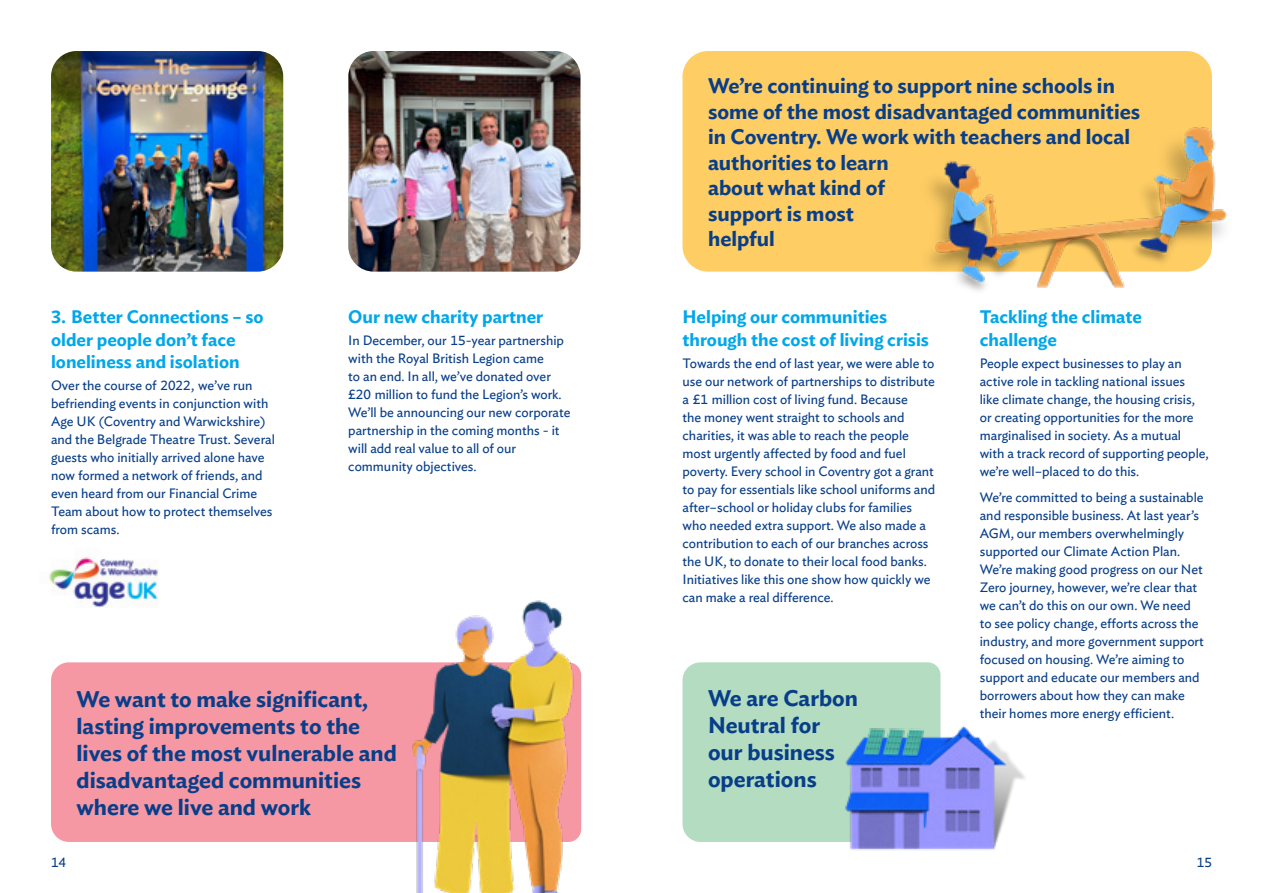
<style>
.page{position:relative;width:1263px;height:893px;background:#fff}
.page>*{position:absolute;margin:0;border:0;box-sizing:border-box;transform-origin:0 0}
.Header_5_-_semi_bold{font:600 22.5px/27px "Ideal Sans";color:#083e89}
.Header_5_-_semi_bold-2{font:600 21px/25.5px "Ideal Sans";color:#083e89}
.Body_copy_12pt_by_15{font:600 18px/22.5px "Ideal Sans";color:#00a7e9}
.Body_copy_9pt_by_12p{font:13.5px/18px "Ideal Sans";color:#083e89}
</style>
<div class="page">
<div style="left:682px;top:51px;width:530px;height:221px;background:#fecd64;border-radius:26px"></div>
<img style="left:51px;top:51px;width:232px;height:221px">
<img style="left:348px;top:51px;width:232px;height:221px">
<div style="left:51px;top:662px;width:265px;height:180px;background:#f598a3"></div>
<div style="left:682px;top:662px;width:258px;height:180px;background:#b3dcc0"></div>
<img style="left:871px;top:127px;width:356px;height:164px">
<img style="left:316px;top:600px;width:266px;height:293px">
<img style="left:49px;top:555px;width:109px;height:53px">
<img style="left:773px;top:673px;width:252px;height:177px">
<p class="Header_5_-_semi_bold-2" style="left:708px;top:72px;width:434px">We’re continuing to support nine schools in some of the most disadvantaged communities in Coventry. We work with teachers and local authorities to learn<br>about what kind of<br>support is most<br>helpful</p>
<p class="Body_copy_12pt_by_15" style="left:51px;top:304px;width:214px">3. Better Connections – so older people don’t face loneliness and isolation</p>
<p class="Body_copy_9pt_by_12p" style="left:51px;top:376px;width:225px">Over the course of 2022, we’ve run befriending events in conjunction with Age UK (Coventry and Warwickshire) and the Belgrade Theatre Trust. Several guests who initially arrived alone have now formed a network of friends, and even heard from our Financial Crime Team about how to protect themselves from scams.</p>
<p class="Body_copy_12pt_by_15" style="left:348px;top:304px;width:196px">Our new charity partner</p>
<p class="Body_copy_9pt_by_12p" style="left:348px;top:331px;width:224px">In December, our 15-year partnership with the Royal British Legion came<br>to an end. In all, we’ve donated over £20 million to fund the Legion’s work.<br>We’ll be announcing our new corporate partnership in the coming months - it will add real value to all of our community objectives.</p>
<p class="Body_copy_12pt_by_15" style="left:682px;top:304px;width:248px">Helping our communities through the cost of living crisis</p>
<p class="Body_copy_9pt_by_12p" style="left:682px;top:353px;width:254px">Towards the end of last year, we were able to use our network of partnerships to distribute a £1 million cost of living fund. Because<br>the money went straight to schools and charities, it was able to reach the people most urgently affected by food and fuel poverty. Every school in Coventry got a grant to pay for essentials like school uniforms and after–school or holiday clubs for families who needed extra support. We also made a contribution to each of our branches across the UK, to donate to their local food banks.<br>Initiatives like this one show how quickly we can make a real difference.</p>
<p class="Header_5_-_semi_bold" style="left:77px;top:684px;width:322px">We want to make significant, lasting improvements to the lives of the most vulnerable and disadvantaged communities where we live and work</p>
<p class="Header_5_-_semi_bold" style="left:708px;top:683px;width:152px">We are Carbon<br>Neutral for our business operations</p>
<p class="Body_copy_12pt_by_15" style="left:980px;top:304px;width:164px">Tackling the climate challenge</p>
<p class="Body_copy_9pt_by_12p" style="left:980px;top:353px;width:230px">People expect businesses to play an active role in tackling national issues<br>like climate change, the housing crisis, or creating opportunities for the more marginalised in society. As a mutual with a track record of supporting people, we’re well–placed to do this.</p>
<p class="Body_copy_9pt_by_12p" style="left:980px;top:488px;width:226px">We’re committed to being a sustainable and responsible business. At last year’s AGM, our members overwhelmingly supported our Climate Action Plan.<br>We’re making good progress on our Net Zero journey, however, we’re clear that we can’t do this on our own. We need to see policy change, efforts across the industry, and more government support focused on housing. We’re aiming to support and educate our members and borrowers about how they can make their homes more energy efficient.</p>
<p class="Body_copy_9pt_by_12p" style="left:51px;top:852px;width:17px">14</p>
<p class="Body_copy_9pt_by_12p" style="left:1197px;top:852px;width:17px">15</p>
</div>
